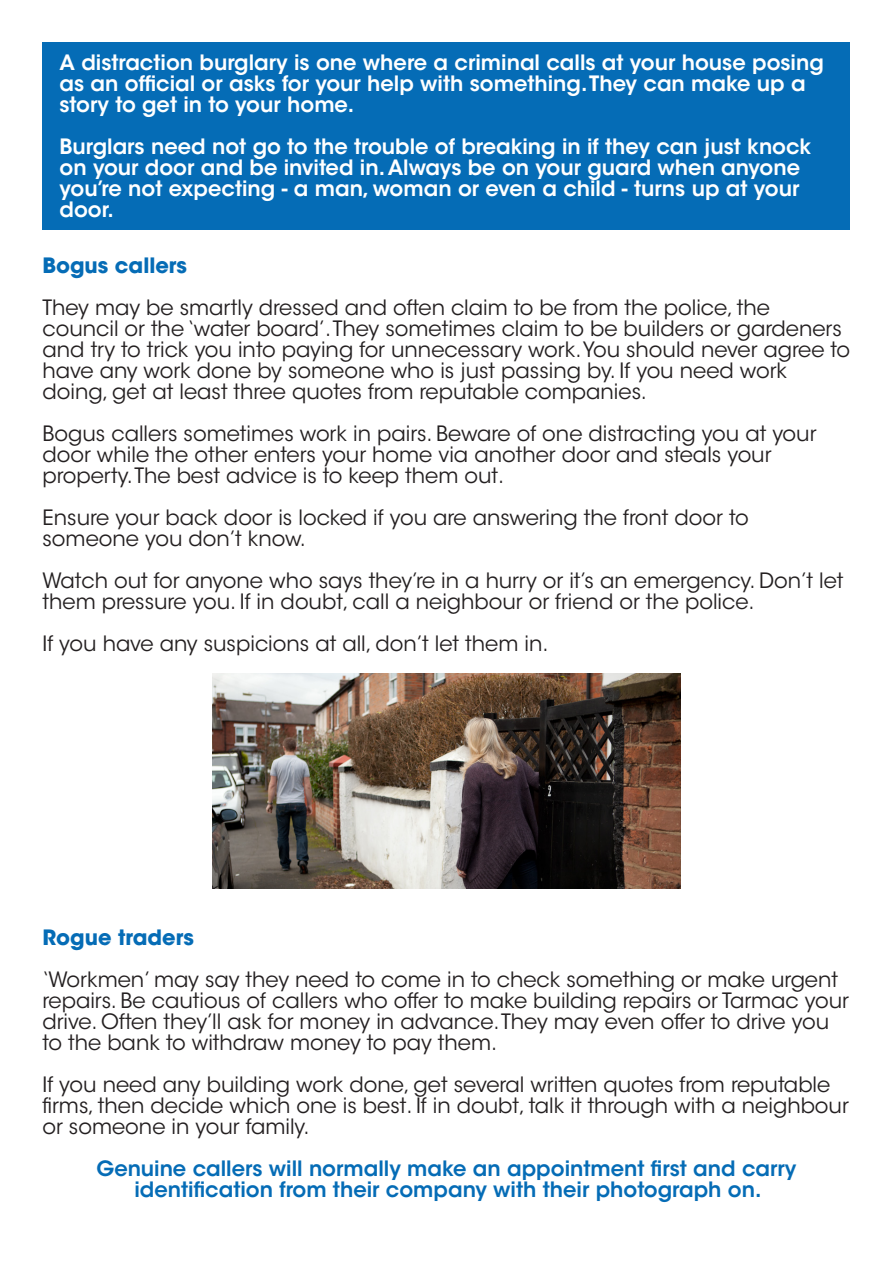
<style>
.page{position:relative;width:893px;height:1263px;background:#fff}
.page>*{position:absolute;margin:0;border:0;box-sizing:border-box;transform-origin:0 0}
.t1{font:21px/21px "ITC Avant Garde Std";color:#231f20}
.t2{font:600 21px/21px "ITC Avant Garde Std";color:#fff}
.t3{font:600 21px/21px "ITC Avant Garde Std";color:#056cb6;text-align:center}
.t4{font:700 21px "ITC Avant Garde Std";color:#056cb6}
</style>
<div class="page">
<div style="left:43px;top:43px;width:807px;height:187px;background:#056cb6"></div>
<img style="left:212px;top:673px;width:468px;height:216px">
<p class="t2" style="left:60px;top:52px;width:766px">A distraction burglary is one where a criminal calls at your house posing as an official or asks for your help with something. They can make up a story to get in to your home.</p>
<p class="t2" style="left:60px;top:136px;width:753px">Burglars need not go to the trouble of breaking in if they can just knock</p>
<p class="t2" style="left:60px;top:157px;width:742px;text-align:justify">on your door and be invited in. Always be on your guard when anyone you’re not expecting - a man, woman or even a child - turns up at your door.</p>
<p class="t4" style="left:43px;top:251px;width:146px">Bogus callers</p>
<p class="t1" style="left:43px;top:297px;width:729px">They may be smartly dressed and often claim to be from the police, the</p>
<p class="t1" style="left:43px;top:318px;width:809px">council or the ‘water board’. They sometimes claim to be builders or gardeners and try to trick you into paying for unnecessary work. You should never agree to have any work done by someone who is just passing by. If you need work</p>
<p class="t1" style="left:43px;top:381px;width:606px">doing, get at least three quotes from reputable companies.</p>
<p class="t1" style="left:43px;top:423px;width:775px">Bogus callers sometimes work in pairs. Beware of one distracting you at your door while the other enters your home via another door and steals your property. The best advice is to keep them out.</p>
<p class="t1" style="left:43px;top:507px;width:708px">Ensure your back door is locked if you are answering the front door to someone you don’t know.</p>
<p class="t1" style="left:43px;top:570px;width:802px">Watch out for anyone who says they’re in a hurry or it’s an emergency. Don’t let them pressure you. If in doubt, call a neighbour or friend or the police.</p>
<p class="t1" style="left:43px;top:633px;width:507px">If you have any suspicions at all, don’t let them in.</p>
<p class="t4" style="left:43px;top:923px;width:153px">Rogue traders</p>
<p class="t1" style="left:43px;top:969px;width:808px">‘Workmen’ may say they need to come in to check something or make urgent repairs. Be cautious of callers who offer to make building repairs or Tarmac your drive. Often they’ll ask for money in advance. They may even offer to drive you to the bank to withdraw money to pay them.</p>
<p class="t1" style="left:43px;top:1074px;width:808px">If you need any building work done, get several written quotes from reputable firms, then decide which one is best. If in doubt, talk it through with a neighbour or someone in your family.</p>
<p class="t3" style="left:96px;top:1157px;width:702px">Genuine callers will normally make an appointment first and carry identification from their company with their photograph on.</p>
</div>
